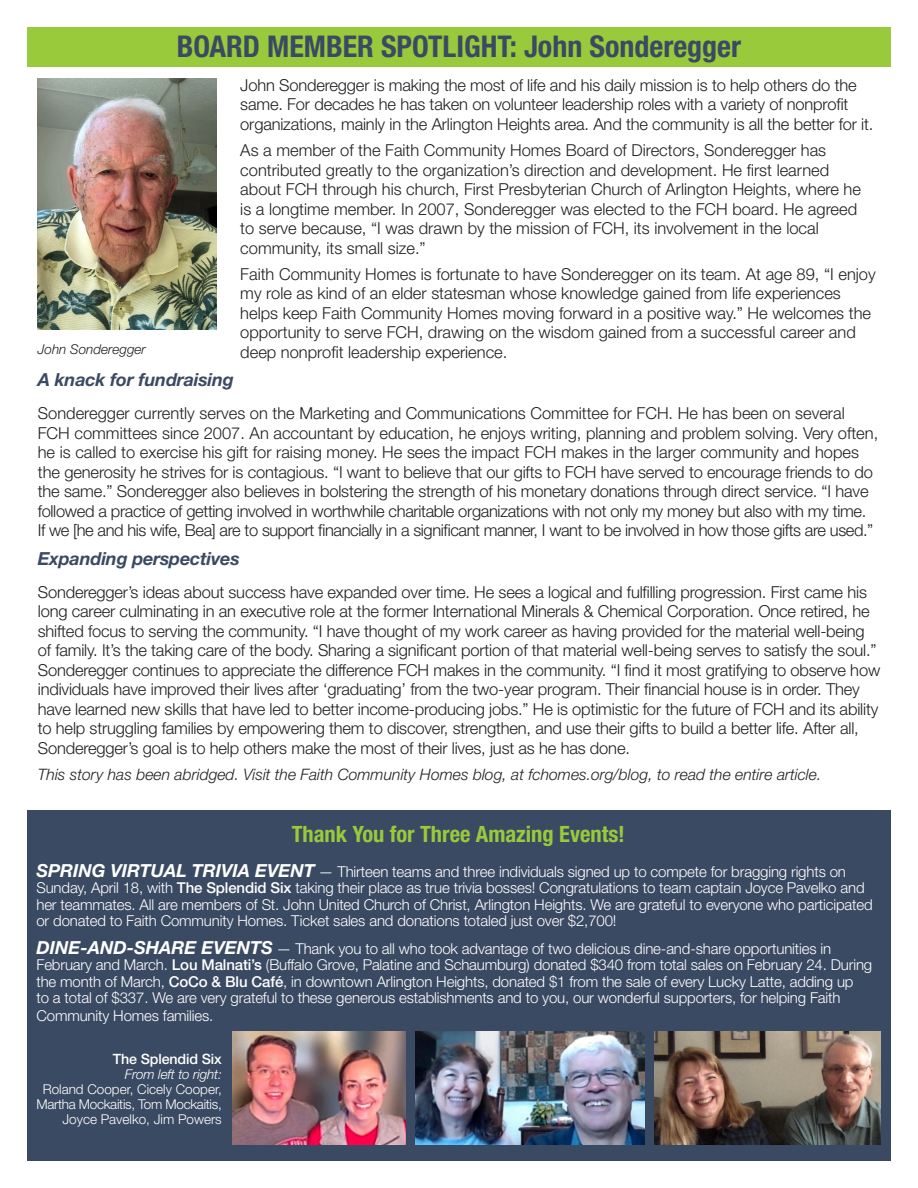
<style>
.page{position:relative;width:918px;height:1188px;background:#fff}
.page>*{position:absolute;margin:0;border:0;box-sizing:border-box;transform-origin:0 0}
.t1{font:700 condensed 30px "Helvetica Neue";color:#3a4a62}
.t2{font:700 condensed 22.5px "Helvetica Neue";color:#99ca3b}
.t3{font:italic 700 18px "Helvetica Neue";letter-spacing:-.01em;color:#3a4a62}
.t4{font:300 16.5px/19.5px "Helvetica Neue";letter-spacing:-.01em;color:#231f20}
.t5{font:italic 300 15.75px "Helvetica Neue";color:#231f20}
.t6{font:300 15px/16.5px "Helvetica Neue";letter-spacing:-.01em;color:#fff}
.t7{font:500 14.25px "Helvetica Neue";letter-spacing:-.01em;color:#fff}
.t8{font:300 13.5px "Helvetica Neue";color:#fff}
.t9{font:300 13.5px "Helvetica Neue";letter-spacing:-.02em;color:#fff}
.t10{font:italic 300 13.5px "Helvetica Neue";letter-spacing:-.01em;color:#fff}
.t11{font:italic 300 13.5px "Helvetica Neue";color:#231f20}
.s1{font-weight:700;font-style:italic;font-size:18px}
.s2{font-weight:500}
</style>
<div class="page">
<div style="left:27px;top:27px;width:864px;height:39px;background:#99ca3b"></div>
<div style="left:27px;top:810px;width:864px;height:351px;background:#3a4a62"></div>
<img style="left:38px;top:78px;width:179px;height:251px">
<img style="left:416px;top:1032px;width:228px;height:113px">
<img style="left:655px;top:1031px;width:225px;height:114px">
<img style="left:233px;top:1031px;width:172px;height:114px">
<p class="t1" style="left:177px;top:29px;width:566px">BOARD MEMBER SPOTLIGHT: John Sonderegger</p>
<p class="t4" style="left:240px;top:75px;width:635px">John Sonderegger is making the most of life and his daily mission is to help others do the same. For decades he has taken on volunteer leadership roles with a variety of nonprofit organizations, mainly in the Arlington Heights area. And the community is all the better for it.</p>
<p class="t4" style="left:240px;top:140px;width:622px">As a member of the Faith Community Homes Board of Directors, Sonderegger has contributed greatly to the organization’s direction and development. He first learned about FCH through his church, First Presbyterian Church of Arlington Heights, where he is a longtime member. In 2007, Sonderegger was elected to the FCH board. He agreed to serve because, “I was drawn by the mission of FCH, its involvement in the local community, its small size.”</p>
<p class="t4" style="left:240px;top:264px;width:637px">Faith Community Homes is fortunate to have Sonderegger on its team. At age 89, “I enjoy my role as kind of an elder statesman whose knowledge gained from life experiences helps keep Faith Community Homes moving forward in a positive way.” He welcomes the opportunity to serve FCH, drawing on the wisdom gained from a successful career and deep nonprofit leadership experience.</p>
<p class="t3" style="left:38px;top:369px;width:198px">A knack for fundraising</p>
<p class="t4" style="left:38px;top:403px;width:842px">Sonderegger currently serves on the Marketing and Communications Committee for FCH. He has been on several FCH committees since 2007. An accountant by education, he enjoys writing, planning and problem solving. Very often, he is called to exercise his gift for raising money. He sees the impact FCH makes in the larger community and hopes the generosity he strives for is contagious. “I want to believe that our gifts to FCH have served to encourage friends to do the same.” Sonderegger also believes in bolstering the strength of his monetary donations through direct service. “I have followed a practice of getting involved in worthwhile charitable organizations with not only my money but also with my time.<br>If we [he and his wife, Bea] are to support financially in a significant manner, I want to be involved in how those gifts are used.”</p>
<p class="t3" style="left:38px;top:547px;width:203px">Expanding perspectives</p>
<p class="t4" style="left:38px;top:582px;width:844px">Sonderegger’s ideas about success have expanded over time. He sees a logical and fulfilling progression. First came his long career culminating in an executive role at the former International Minerals &amp; Chemical Corporation. Once retired, he shifted focus to serving the community. “I have thought of my work career as having provided for the material well-being of family. It’s the taking care of the body. Sharing a significant portion of that material well-being serves to satisfy the soul.” Sonderegger continues to appreciate the difference FCH makes in the community. “I find it most gratifying to observe how individuals have improved their lives after ‘graduating’ from the two-year program. Their financial house is in order. They have learned new skills that have led to better income-producing jobs.” He is optimistic for the future of FCH and its ability to help struggling families by empowering them to discover, strengthen, and use their gifts to build a better life. After all, Sonderegger’s goal is to help others make the most of their lives, just as he has done.</p>
<p class="t5" style="left:38px;top:765px;width:785px">This story has been abridged. Visit the Faith Community Homes blog, at fchomes.org/blog, to read the entire article.</p>
<p class="t11" style="left:38px;top:341px;width:110px">John Sonderegger</p>
<p class="t2" style="left:292px;top:821px;width:335px">Thank You for Three Amazing Events!</p>
<p class="t6" style="left:36px;top:863px;width:838px"><span class="s1">SPRING VIRTUAL TRIVIA EVENT</span> — Thirteen teams and three individuals signed up to compete for bragging rights on Sunday, April 18, with <span class="s2">The Splendid Six</span> taking their place as true trivia bosses! Congratulations to team captain Joyce Pavelko and her teammates. All are members of St. John United Church of Christ, Arlington Heights. We are grateful to everyone who participated or donated to Faith Community Homes. Ticket sales and donations totaled just over $2,700!</p>
<p class="t6" style="left:36px;top:940px;width:837px"><span class="s1">DINE-AND-SHARE EVENTS</span> — Thank you to all who took advantage of two delicious dine-and-share opportunities in February and March. <span class="s2">Lou Malnati’s</span> (Buffalo Grove, Palatine and Schaumburg) donated $340 from total sales on February 24. During the month of March, <span class="s2">CoCo &amp; Blu Café</span>, in downtown Arlington Heights, donated $1 from the sale of every Lucky Latte, adding up<br>to a total of $337. We are very grateful to these generous establishments and to you, our wonderful supporters, for helping Faith</p>
<p class="t6" style="left:36px;top:1008px;width:178px">Community Homes families.</p>
<p class="t7" style="left:113px;top:1050px;width:110px">The Splendid Six</p>
<p class="t10" style="left:125px;top:1066px;width:98px">From left to right:</p>
<p class="t8" style="left:43px;top:1081px;width:181px">Roland Cooper, Cicely Cooper,</p>
<p class="t9" style="left:36px;top:1096px;width:187px">Martha Mockaitis, Tom Mockaitis,</p>
<p class="t8" style="left:63px;top:1111px;width:161px">Joyce Pavelko, Jim Powers</p>
</div>
